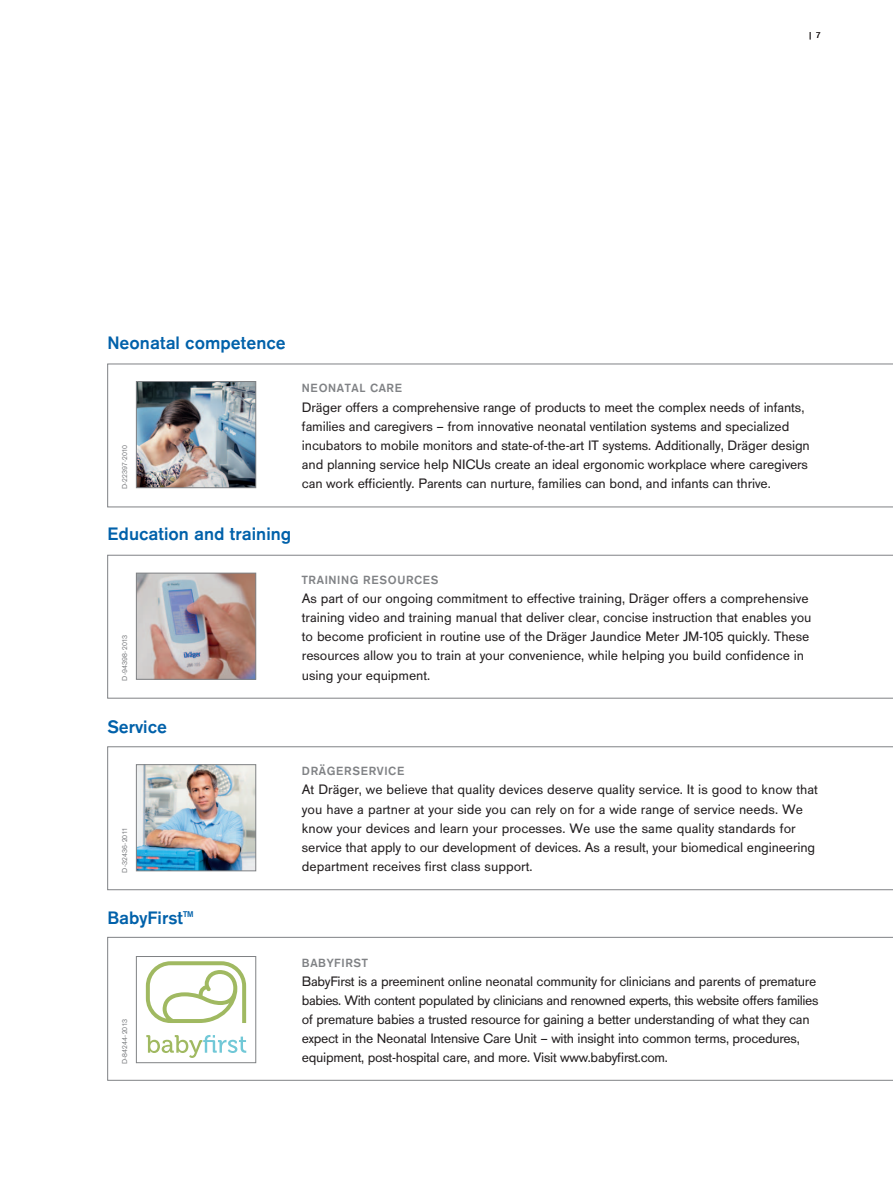
<style>
.page{position:relative;width:893px;height:1191px;background:#fff}
.page>*{position:absolute;margin:0;border:0;box-sizing:border-box;transform-origin:0 0}
.Introductory_text{font:700 18.75px "Draeger San";color:#0161aa}
.Body_text_DraeSansRe{font:14.25px/19.2px "Draeger San";letter-spacing:-.01em;color:#231f20}
.Subheading_1{font:700 12.3px "Draeger San";letter-spacing:.05em;color:#808285}
.Fließtext_Zwischenue{font:700 12.3px "Draeger San";letter-spacing:.05em;color:#808285}
.Pagination{font:9px "Draeger San Tab";color:#231f20}
.Bildnummer_-_5_5{font:7.5px "Draeger San";letter-spacing:.025em;color:#808285}
</style>
<div class="page">
<svg style="left:107px;top:746px;width:786px;height:144px"></svg>
<svg style="left:107px;top:555px;width:786px;height:143px"></svg>
<svg style="left:107px;top:364px;width:786px;height:143px"></svg>
<svg style="left:107px;top:937px;width:786px;height:143px"></svg>
<div style="left:136px;top:956px;width:120px;height:106px;background:#fff"></div>
<svg style="left:146px;top:961px;width:100px;height:62px"></svg>
<svg style="left:146px;top:1035px;width:100px;height:23px"></svg>
<div style="left:136px;top:956px;width:120px;height:107px;border:1px solid #808285"></div>
<img style="left:138px;top:766px;width:116px;height:103px">
<div style="left:136px;top:764px;width:120px;height:107px;border:1px solid #808285"></div>
<img style="left:138px;top:575px;width:116px;height:102px">
<div style="left:136px;top:573px;width:120px;height:106px;border:1px solid #808285"></div>
<img style="left:138px;top:383px;width:116px;height:103px">
<div style="left:136px;top:381px;width:120px;height:107px;border:1px solid #808285"></div>
<p class="Pagination" style="left:808px;top:30px;width:14px">| 7</p>
<p class="Introductory_text" style="left:107px;top:332px;width:180px">Neonatal competence</p>
<p class="Bildnummer_-_5_5" style="left:121px;top:489px;width:46px;rotate:-90deg">D-22397-2010</p>
<p class="Fließtext_Zwischenue" style="left:302px;top:381px;width:102px">NEONATAL CARE</p>
<p class="Body_text_DraeSansRe" style="left:302px;top:397px;width:509px">Dräger offers a comprehensive range of products to meet the complex needs of infants, families and caregivers – from innovative neonatal ventilation systems and specialized incubators to mobile monitors and state-of-the-art IT systems. Additionally, Dräger design and planning service help NICUs create an ideal ergonomic workplace where caregivers can work efficiently. Parents can nurture, families can bond, and infants can thrive.</p>
<p class="Introductory_text" style="left:107px;top:524px;width:185px">Education and training</p>
<p class="Bildnummer_-_5_5" style="left:121px;top:680px;width:47px;rotate:-90deg">D-94398-2013</p>
<p class="Subheading_1" style="left:302px;top:573px;width:138px">TRAINING RESOURCES</p>
<p class="Body_text_DraeSansRe" style="left:302px;top:589px;width:511px">As part of our ongoing commitment to effective training, Dräger offers a comprehensive training video and training manual that deliver clear, concise instruction that enables you to become proficient in routine use of the Dräger Jaundice Meter JM-105 quickly. These resources allow you to train at your convenience, while helping you build confidence in using your equipment.</p>
<p class="Introductory_text" style="left:107px;top:716px;width:61px">Service</p>
<p class="Bildnummer_-_5_5" style="left:121px;top:872px;width:46px;rotate:-90deg">D-32436-2011</p>
<p class="Introductory_text" style="left:107px;top:907px;width:88px">BabyFirst<sup>TM</sup></p>
<p class="Bildnummer_-_5_5" style="left:121px;top:1064px;width:47px;rotate:-90deg">D-84244-2013</p>
<p class="Subheading_1" style="left:302px;top:764px;width:104px">DRÄGERSERVICE</p>
<p class="Body_text_DraeSansRe" style="left:302px;top:780px;width:518px">At Dräger, we believe that quality devices deserve quality service. It is good to know that you have a partner at your side you can rely on for a wide range of service needs. We know your devices and learn your processes. We use the same quality standards for service that apply to our development of devices. As a result, your biomedical engineering department receives first class support.</p>
<p class="Subheading_1" style="left:302px;top:955px;width:68px">BABYFIRST</p>
<p class="Body_text_DraeSansRe" style="left:302px;top:971px;width:518px">BabyFirst is a preeminent online neonatal community for clinicians and parents of premature babies. With content populated by clinicians and renowned experts, this website offers families of premature babies a trusted resource for gaining a better understanding of what they can expect in the Neonatal Intensive Care Unit – with insight into common terms, procedures, equipment, post-hospital care, and more. Visit www.babyfirst.com.</p>
</div>
